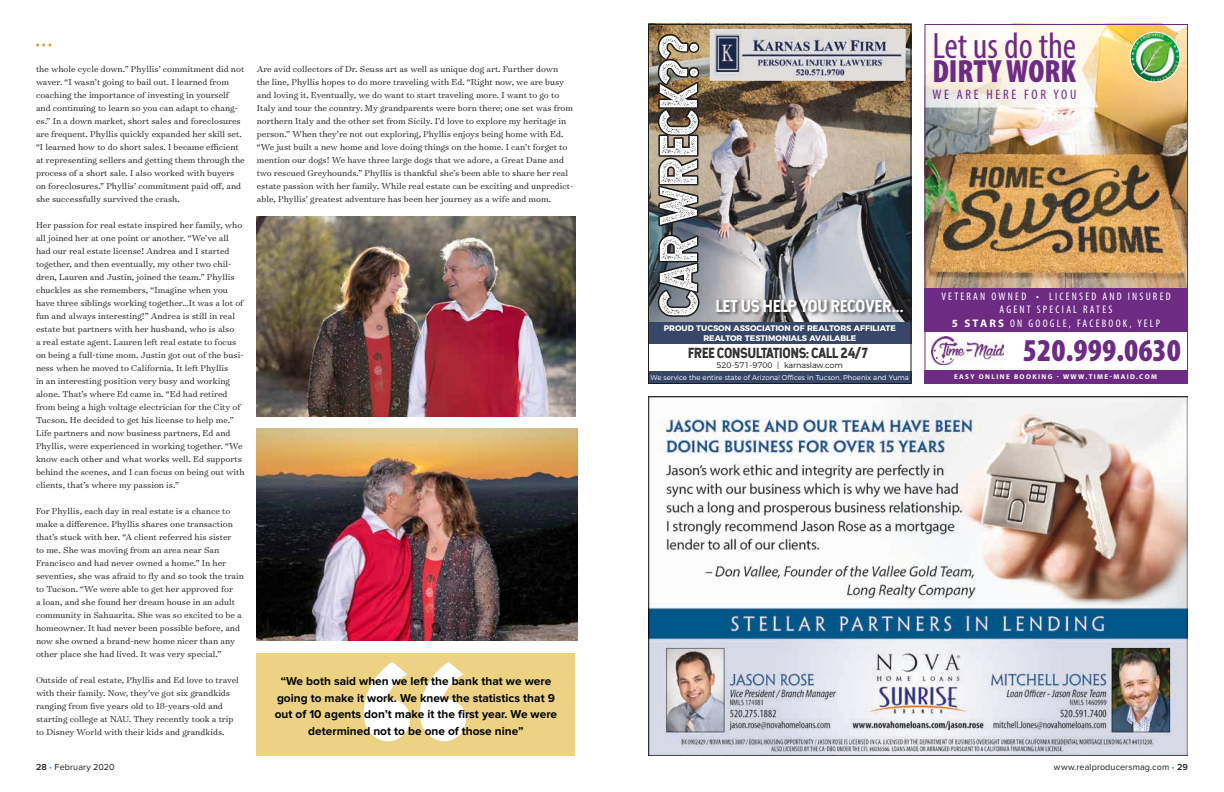
<style>
.page{position:relative;width:1224px;height:792px;background:#fff}
.page>*{position:absolute;margin:0;border:0;box-sizing:border-box;transform-origin:0 0}
.t1{font:700 275.8px "Proxima Nova";color:#fff}
.t2{font:50.6px "Hansief Rough";color:#fff}
.t3{font:condensed 36.8px "Myriad Pro";color:#6e2b84}
.t4{font:900 condensed 32.3px "Myriad Pro";color:#6e2b84}
.t5{font:900 condensed 32px "Myriad Pro";color:#6e2b84}
.t6{font:16.5px "Hansief";color:#fff}
.t7{font:13.9px "Hansief Rough";color:#1c1b1a}
.t8{font:condensed 13.8px "Myriad Pro";letter-spacing:.2em;color:#6e2b84}
.t9{font:700 11.9px/16.5px "Proxima Nova";color:#030505;text-align:center}
.t10{font:condensed 11px/13.2px "Myriad Pro";letter-spacing:.2em;color:#fff;text-align:center}
.t11{font:300 9.8px/13px "Surveyor Text";color:#1c1b1a}
.t12{font:9px "Proxima Nova";letter-spacing:.01em;color:#1c1b1a}
.t13{font:700 8.1px/9.7px "Montserrat";color:#fff;text-align:center}
.t14{font:300 8.1px "Montserrat";color:#1c1b1a}
.t15{font:300 7px "Montserrat";color:#fff}
.t16{font:700 7px "Myriad Pro";letter-spacing:.2em;color:#fff}
.s1{font-weight:700;font-stretch:normal}
.s2{font-weight:600}
.s3{color:#2ea5dc}
</style>
<div class="page">
<div style="left:257px;top:653px;width:318px;height:103px;background:#edd284"></div>
<img style="left:648px;top:396px;width:540px;height:360px">
<img style="left:648px;top:24px;width:264px;height:360px">
<div style="left:710px;top:29px;width:196px;height:52px;border:6px solid #e1dedd"></div>
<img style="left:713px;top:32px;width:190px;height:46px">
<img style="left:924px;top:24px;width:264px;height:360px">
<img style="left:257px;top:216px;width:318px;height:200px">
<img style="left:257px;top:428px;width:320px;height:213px">
<svg style="left:36px;top:43px;width:15px;height:4px"></svg>
<p class="t11" style="left:36px;top:62px;width:210px">the whole cycle down.” Phyllis’ commitment did not waver. “I wasn’t going to bail out. I learned from coaching the importance of investing in yourself and continuing to learn so you can adapt to chang&shy;es.” In a down market, short sales and foreclosures are frequent. Phyllis quickly expanded her skill set. “I learned how to do short sales. I became efficient at representing sellers and getting them through the process of a short sale. I also worked with buyers on foreclosures.” Phyllis’ commitment paid off, and she successfully survived the crash.</p>
<p class="t11" style="left:36px;top:218px;width:210px">Her passion for real estate inspired her family, who all joined her at one point or another. “We’ve all had our real estate license! Andrea and I started together, and then eventually, my other two chil&shy;dren, Lauren and Justin, joined the team.” Phyllis chuckles as she remembers, “Imagine when you have three siblings working together…It was a lot of fun and always interesting!” Andrea is still in real estate but partners with her husband, who is also<br>a real estate agent. Lauren left real estate to focus on being a full-time mom. Justin got out of the busi&shy;ness when he moved to California. It left Phyllis<br>in an interesting position very busy and working alone. That’s where Ed came in. “Ed had retired from being a high voltage electrician for the City of Tucson. He decided to get his license to help me.” Life partners and now business partners, Ed and Phyllis, were experienced in working together. “We know each other and what works well. Ed supports behind the scenes, and I can focus on being out with clients, that’s where my passion is.”</p>
<p class="t11" style="left:36px;top:504px;width:209px">For Phyllis, each day in real estate is a chance to make a difference. Phyllis shares one transaction that’s stuck with her. “A client referred his sister<br>to me. She was moving from an area near San Francisco and had never owned a home.” In her seventies, she was afraid to fly and so took the train to Tucson. “We were able to get her approved for<br>a loan, and she found her dream house in an adult community in Sahuarita. She was so excited to be a homeowner. It had never been possible before, and now she owned a brand-new home nicer than any other place she had lived. It was very special.”</p>
<p class="t11" style="left:36px;top:673px;width:204px">Outside of real estate, Phyllis and Ed love to travel with their family. Now, they’ve got six grandkids ranging from five years old to 18-years-old and starting college at NAU. They recently took a trip to Disney World with their kids and grandkids.</p>
<p class="t11" style="left:257px;top:62px;width:318px">Are avid collectors of Dr. Seuss art as well as unique dog art. Further down the line, Phyllis hopes to do more traveling with Ed. “Right now, we are busy and loving it. Eventually, we do want to start traveling more. I want to go to Italy and tour the country. My grandparents were born there; one set was from northern Italy and the other set from Sicily. I’d love to explore my heritage in person.” When they’re not out exploring, Phyllis enjoys being home with Ed. “We just built a new home and love doing things on the home. I can’t forget to mention our dogs! We have three large dogs that we adore, a Great Dane and two rescued Greyhounds.” Phyllis is thankful she’s been able to share her real estate passion with her family. While real estate can be exciting and unpredict&shy;able, Phyllis’ greatest adventure has been her journey as a wife and mom.</p>
<h1 class="t1" style="left:353px;top:631px;width:128px">“</h1>
<p class="t9" style="left:275px;top:674px;width:284px">“We both said when we left the bank that we were going to make it work. We knew the statistics that 9 out of 10 agents don’t make it the first year. We were determined not to be one of those nine”</p>
<h2 class="t2" style="left:646px;top:317px;width:284px;rotate:-90deg">CAR WRECK??</h2>
<h3 class="t6" style="left:716px;top:296px;width:189px">LET US HELP YOU RECOVER...</h3>
<h3 class="t7" style="left:688px;top:344px;width:182px">FREE CONSULTATIONS: CALL 24/7</h3>
<p class="t14" style="left:717px;top:359px;width:128px">520-571-9700 | karnaslaw.com</p>
<p class="t15" style="left:651px;top:372px;width:260px">We service the entire state of Arizona! Offices in Tucson, Phoenix and Yuma</p>
<p class="t13" style="left:664px;top:323px;width:234px">PROUD TUCSON ASSOCIATION OF REALTORS AFFILIATE<br>REALTOR TESTIMONIALS AVAILABLE</p>
<h3 class="t3" style="left:932px;top:24px;width:146px">Let us do the</h3>
<h3 class="t4" style="left:932px;top:51px;width:145px">DIRTY WORK</h3>
<h3 class="t8" style="left:932px;top:86px;width:146px">WE ARE HERE FOR YOU</h3>
<p class="t10" style="left:941px;top:290px;width:231px">VETERAN OWNED • LICENSED AND INSURED<br>AGENT SPECIAL RATES<br><span class="s1">5 STARS</span> ON GOOGLE, FACEBOOK, YELP</p>
<h3 class="t5" style="left:1023px;top:330px;width:160px">520.999.0630</h3>
<p class="t16" style="left:954px;top:372px;width:204px">EASY ONLINE BOOKING - WWW.TIME-MAID.COM</p>
<p class="t12" style="left:36px;top:762px;width:80px"><span class="s2">28</span> <span class="s3">•</span> February 2020</p>
<p class="t12" style="left:1054px;top:762px;width:136px">www.realproducersmag.com <span class="s3">•</span> <span class="s2">29</span></p>
</div>
